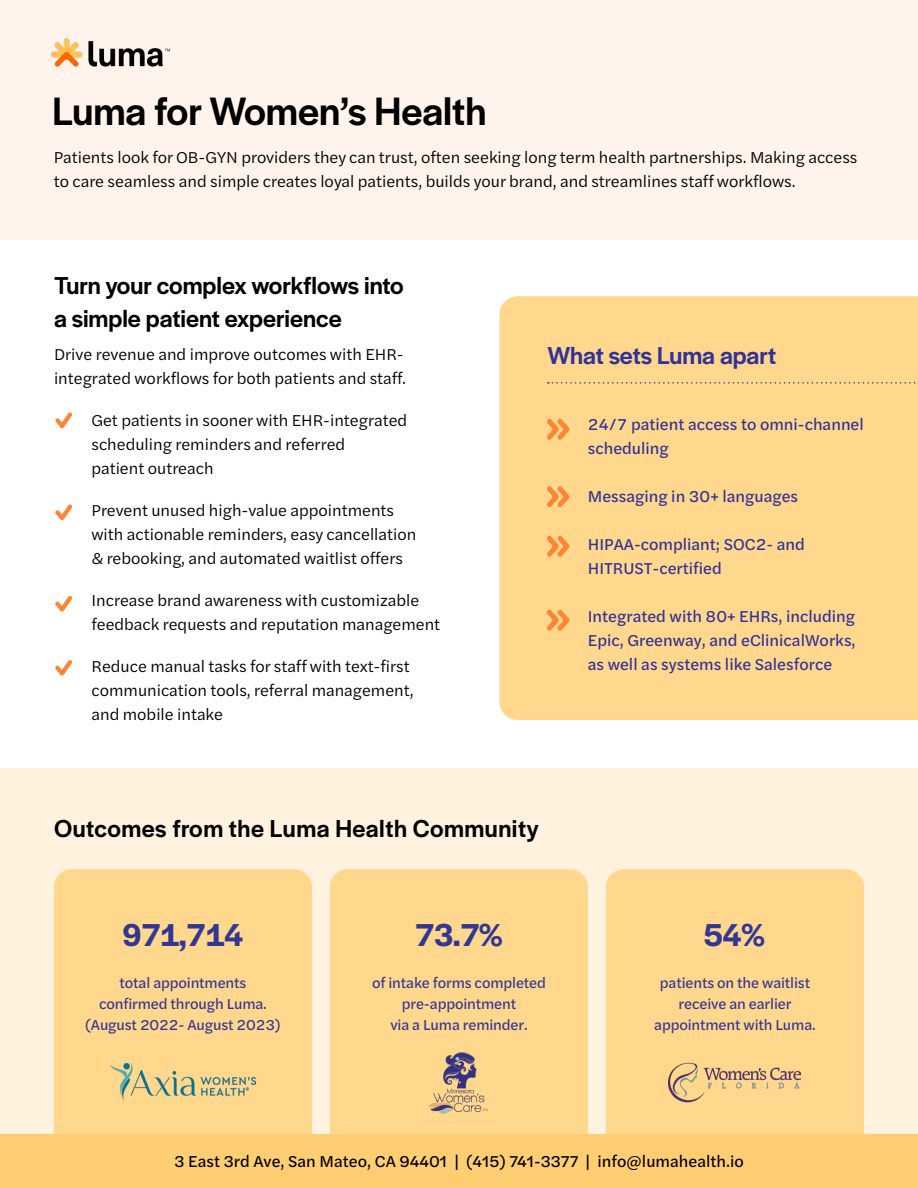
<style>
.page{position:relative;width:918px;height:1188px;background:#fff}
.page>*{position:absolute;margin:0;border:0;box-sizing:border-box;transform-origin:0 0}
.t1{font:500 41.25px "Halyard Display";color:#000}
.t2{font:600 33px "Halyard Display";letter-spacing:-.01em;color:#343694}
.t3{font:500 25.5px/33px "Halyard Display";color:#000}
.t4{font:500 25.5px "Halyard Display";letter-spacing:.02em;color:#000}
.t5{font:500 25.5px "Halyard Display";letter-spacing:-.005em;color:#313199}
.t6{font:16.5px/24px "Halyard Text";color:#000}
.t7{font:16.5px/24px "Halyard Text";color:#313199}
.t8{font:16.5px "Halyard Text";color:#000}
.t9{font:15px/21px "Halyard Text";letter-spacing:-.01em;color:#343694;text-align:center}
</style>
<div class="page">
<div style="left:0;top:768px;width:918px;height:366px;background:#fff2de"></div>
<div style="left:606px;top:869px;width:258px;height:319px;background:#ffd78d;border-radius:18px"></div>
<div style="left:330px;top:869px;width:258px;height:319px;background:#ffd78d;border-radius:18px"></div>
<div style="left:54px;top:869px;width:258px;height:319px;background:#ffd78d;border-radius:18px"></div>
<img style="left:669px;top:1063px;width:132px;height:39px">
<img style="left:111px;top:1064px;width:144px;height:37px">
<div style="left:0;top:0;width:918px;height:240px;background:#fff3eb"></div>
<img style="left:50px;top:38px;width:121px;height:29px">
<div style="left:0;top:1134px;width:918px;height:54px;background:#ffce73"></div>
<div style="left:500px;top:296px;width:418px;height:424px;background:#ffd78d"></div>
<svg style="left:548px;top:382px;width:370px;height:2px"></svg>
<svg style="left:547px;top:419px;width:22px;height:20px"></svg>
<svg style="left:547px;top:487px;width:22px;height:20px"></svg>
<svg style="left:547px;top:536px;width:22px;height:20px"></svg>
<svg style="left:547px;top:610px;width:22px;height:20px"></svg>
<svg style="left:55px;top:412px;width:18px;height:17px"></svg>
<svg style="left:55px;top:504px;width:18px;height:17px"></svg>
<svg style="left:55px;top:596px;width:18px;height:16px"></svg>
<svg style="left:55px;top:660px;width:18px;height:16px"></svg>
<img style="left:428px;top:1051px;width:60px;height:63px">
<h1 class="t1" style="left:52px;top:82px;width:435px">Luma for Women’s Health</h1>
<p class="t6" style="left:54px;top:145px;width:805px">Patients look for OB-GYN providers they can trust, often seeking long term health partnerships. Making access to care seamless and simple creates loyal patients, builds your brand, and streamlines staff workflows.</p>
<h3 class="t3" style="left:54px;top:268px;width:351px">Turn your complex workflows into a simple patient experience</h3>
<p class="t6" style="left:54px;top:342px;width:354px">Drive revenue and improve outcomes with EHR&shy;integrated workflows for both patients and staff.</p>
<p class="t6" style="left:91px;top:408px;width:317px;text-indent:-27px">• Get patients in sooner with EHR-integrated scheduling reminders and referred<br>patient outreach</p>
<p class="t6" style="left:91px;top:498px;width:326px;text-indent:-27px">• Prevent unused high-value appointments with actionable reminders, easy cancellation &amp; rebooking, and automated waitlist offers</p>
<p class="t6" style="left:91px;top:588px;width:350px;text-indent:-27px">• Increase brand awareness with customizable feedback requests and reputation management</p>
<p class="t6" style="left:91px;top:654px;width:324px;text-indent:-27px">• Reduce manual tasks for staff with text-first communication tools, referral management, and mobile intake</p>
<h3 class="t5" style="left:548px;top:338px;width:230px">What sets Luma apart</h3>
<p class="t7" style="left:588px;top:411px;width:278px">24/7 patient access to omni-channel scheduling</p>
<p class="t7" style="left:588px;top:483px;width:212px">Messaging in 30+ languages</p>
<p class="t7" style="left:588px;top:531px;width:219px">HIPAA-compliant; SOC2- and<br>HITRUST-certified</p>
<p class="t7" style="left:588px;top:603px;width:269px;text-align:justify">Integrated with 80+ EHRs, including Epic, Greenway, and eClinicalWorks, as well as systems like Salesforce</p>
<h3 class="t4" style="left:54px;top:811px;width:486px">Outcomes from the Luma Health Community</h3>
<h2 class="t2" style="left:123px;top:911px;width:122px">971,714</h2>
<h2 class="t2" style="left:415px;top:911px;width:89px">73.7%</h2>
<h2 class="t2" style="left:704px;top:911px;width:63px">54%</h2>
<p class="t9" style="left:85px;top:971px;width:197px">total appointments confirmed through Luma. (August 2022- August 2023)</p>
<p class="t9" style="left:372px;top:971px;width:175px">of intake forms completed pre-appointment<br>via a Luma reminder.</p>
<p class="t9" style="left:654px;top:971px;width:163px">patients on the waitlist receive an earlier appointment with Luma.</p>
<p class="t8" style="left:175px;top:1149px;width:571px">3 East 3rd Ave, San Mateo, CA 94401 | (415) 741-3377 | info@lumahealth.io</p>
</div>
